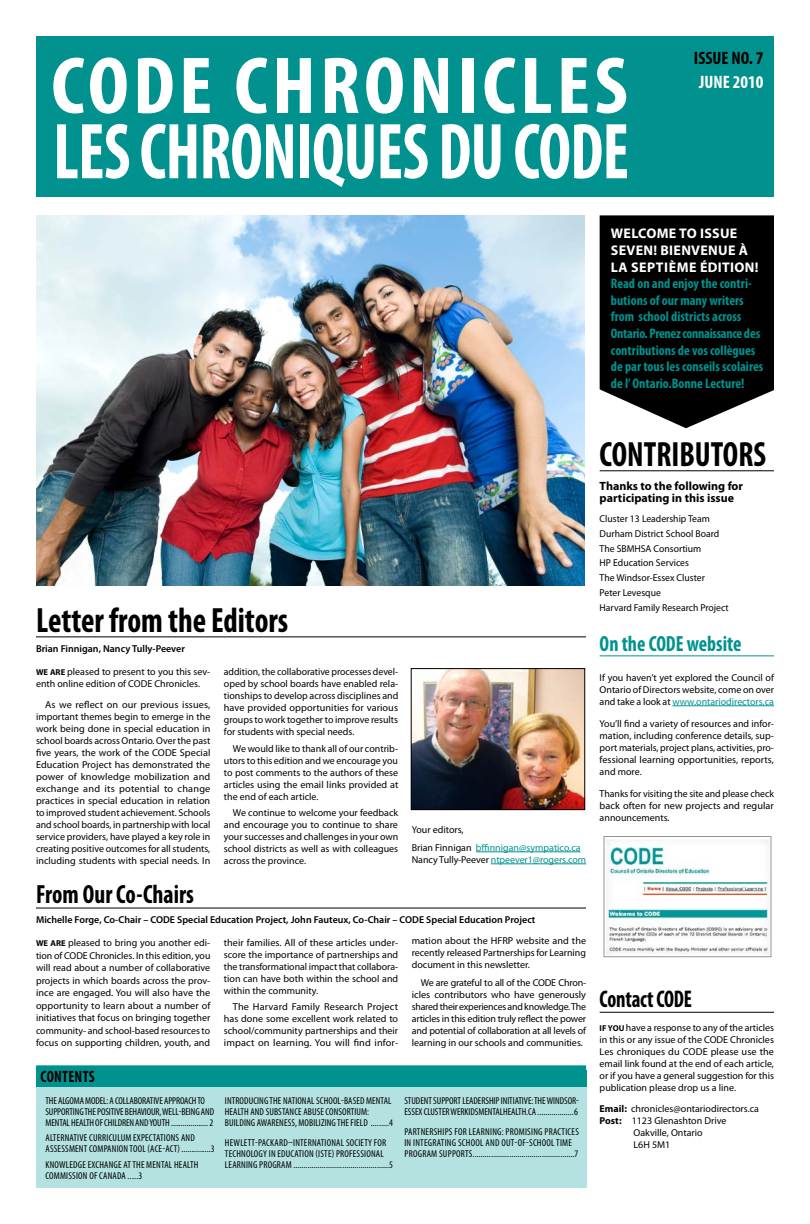
<style>
.page{position:relative;width:810px;height:1224px;background:#fff}
.page>*{position:absolute;margin:0;border:0;box-sizing:border-box;transform-origin:0 0}
.t1{font:700 condensed 81.5px "Myriad Pro";letter-spacing:.05em;color:#fff;scale:1.04 1}
.t2{font:700 condensed 80px "Myriad Pro";letter-spacing:-.01em;color:#fff;scale:.84 1}
.t3{font:700 condensed 35.2px "Myriad Pro";color:#000;scale:.91 1}
.t4{font:700 condensed 26.4px "Myriad Pro";color:#000;scale:.91 1}
.t5{font:700 condensed 24.2px "Myriad Pro";letter-spacing:-.01em;color:#000;scale:.85 1}
.t6{font:700 condensed 22px "Myriad Pro";color:#00928f;scale:.91 1}
.t7{font:700 condensed 18px "Myriad Pro";color:#000}
.t8{font:700 condensed 18px "Myriad Pro";color:#fff}
.t9{font:700 condensed 16.5px "Myriad Pro";letter-spacing:.02em;color:#000;scale:.91 1}
.t10{font:700 14px/16.8px "Myriad Pro";letter-spacing:.02em;color:#fff}
.t11{font:700 condensed 13.9px/16.6px "Myriad Pro";color:#00928f}
.t12{font:700 12px/12px "Myriad Pro";color:#000}
.t13{font:10px/12px "Myriad Pro";color:#000;text-align:justify}
.t14{font:condensed 10px/11px "Myriad Pro";letter-spacing:.015em;color:#000}
.t15{font:condensed 10px/11px "Myriad Pro";letter-spacing:-.01em;color:#000}
.t16{font:600 10px "Myriad Pro";color:#000}
.t17{font:condensed 10px/11px "Myriad Pro";letter-spacing:-.005em;color:#000}
.t18{font:10px "Myriad Pro";letter-spacing:-.01em;color:#00928f}
.s1{font-weight:700;font-size:8.5px}
.s2{color:#00928f}
.s3{color:#000}
.s4{font-weight:700}
</style>
<div class="page">
<div style="left:36px;top:1088px;width:550px;height:100px;background:#b3e2e1"></div>
<img style="left:37px;top:215px;width:548px;height:370px">
<div style="left:36px;top:36px;width:738px;height:160px;background:#01928f"></div>
<hr style="left:36px;top:636px;width:550px;height:1px;background:#000">
<hr style="left:476px;top:852px;width:105px;height:1px;background:#00928f">
<hr style="left:491px;top:864px;width:95px;height:1px;background:#00928f">
<hr style="left:600px;top:1012px;width:174px;height:1px;background:#000">
<svg style="left:600px;top:215px;width:174px;height:213px;background:#171717"></svg>
<hr style="left:600px;top:470px;width:174px;height:1px;background:#000">
<div style="left:36px;top:1071px;width:550px;height:16px;background:#01928f"></div>
<div style="left:36px;top:1065px;width:550px;height:20px;background:#00928f"></div>
<hr style="left:600px;top:655px;width:174px;height:1px;background:#00928f">
<hr style="left:672px;top:706px;width:102px;height:1px;background:#00928f">
<img style="left:413px;top:670px;width:170px;height:138px">
<div style="left:411px;top:668px;width:174px;height:142px;border:1px solid #000"></div>
<hr style="left:36px;top:908px;width:550px;height:1px;background:#000">
<img style="left:606px;top:836px;width:166px;height:121px">
<div style="left:604px;top:836px;width:167px;height:121px;border:1px solid #939598"></div>
<h1 class="t1" style="left:51px;top:35px;width:556px">CODE CHRONICLES</h1>
<h2 class="t2" style="left:53px;top:102px;width:687px">LES CHRONIQUES DU CODE</h2>
<h3 class="t7" style="left:694px;top:47px;width:71px">ISSUE NO. 7</h3>
<h3 class="t8" style="left:699px;top:71px;width:66px">JUNE 2010</h3>
<h3 class="t10" style="left:611px;top:224px;width:149px">WELCOME TO ISSUE<br>SEVEN! BIENVENUE À<br>LA SEPTième ÉDITION!</h3>
<h3 class="t11" style="left:611px;top:275px;width:154px">Read on and enjoy the contri&shy;butions of our many writers from school districts across<br>Ontario. Prenez connaissance des contributions de vos collègues de par tous les conseils scolaires de l’ Ontario.Bonne Lecture!</h3>
<h3 class="t3" style="left:36px;top:598px;width:279px">Letter from the Editors</h3>
<p class="t16" style="left:36px;top:642px;width:150px">Brian Finnigan, Nancy Tully-Peever</p>
<p class="t13" style="left:36px;top:666px;width:176px"><span class="s1">We are</span> pleased to present to you this sev&shy;enth online edition of CODE Chronicles.</p>
<p class="t13" style="left:36px;top:699px;width:176px;text-indent:9px">As we reflect on our previous issues, important themes begin to emerge in the work being done in special education in school boards across Ontario. Over the past five years, the work of the CODE Special Education Project has demonstrated the power of knowledge mobilization and exchange and its potential to change practices in special education in relation to improved student achievement. Schools and school boards, in partnership with local service providers, have played a key role in creating positive outcomes for all students, including students with special needs. In</p>
<p class="t13" style="left:224px;top:666px;width:176px">addition, the collaborative processes devel&shy;oped by school boards have enabled rela&shy;tionships to develop across disciplines and have provided opportunities for various groups to work together to improve results for students with special needs.</p>
<p class="t13" style="left:224px;top:742px;width:176px;text-indent:9px">We would like to thank all of our contrib&shy;utors to this edition and we encourage you to post comments to the authors of these articles using the email links provided at the end of each article.</p>
<p class="t13" style="left:224px;top:807px;width:176px;text-indent:9px">We continue to welcome your feedback and encourage you to continue to share your successes and challenges in your own school districts as well as with colleagues across the province.</p>
<p class="t13" style="left:412px;top:821px;width:170px;line-height:17.8px">Your editors,<br>Brian Finnigan <span class="s2">bffinnigan@sympatico.ca</span></p>
<p class="t18" style="left:412px;top:853px;width:176px"><span class="s3">Nancy Tully-Peever</span> ntpeever1@rogers.com</p>
<h3 class="t4" style="left:36px;top:878px;width:175px">From Our Co-Chairs</h3>
<p class="t16" style="left:36px;top:913px;width:501px">Michelle Forge, Co-Chair – CODE Special Education Project, John Fauteux, Co-Chair – CODE Special Education Project</p>
<p class="t13" style="left:36px;top:936px;width:176px;line-height:12.5px"><span class="s1">We are</span> pleased to bring you another edi&shy;tion of CODE Chronicles. In this edition, you will read about a number of collaborative projects in which boards across the prov&shy;ince are engaged. You will also have the opportunity to learn about a number of initiatives that focus on bringing together community- and school-based resources to focus on supporting children, youth, and</p>
<p class="t13" style="left:224px;top:937px;width:176px">their families. All of these articles under&shy;score the importance of partnerships and the transformational impact that collabora&shy;tion can have both within the school and within the community.</p>
<p class="t13" style="left:412px;top:935px;width:176px">mation about the HFRP website and the recently released Partnerships for Learning document in this newsletter.</p>
<p class="t13" style="left:412px;top:976px;width:176px;text-indent:9px">We are grateful to all of the CODE Chron&shy;icles contributors who have generously shared their experiences and knowledge. The articles in this edition truly reflect the power and potential of collaboration at all levels of learning in our schools and communities.</p>
<p class="t13" style="left:224px;top:1000px;width:176px;text-indent:9px">The Harvard Family Research Project has done some excellent work related to school/community partnerships and their impact on learning. You will find infor-</p>
<h3 class="t9" style="left:41px;top:1066px;width:61px">ConTENTS</h3>
<p class="t15" style="left:45px;top:1095px;width:170px">THE ALGOMA MODEL: A COLLABORATIVE APPROACH TO<br>SUPPORTING THE POSITIVE BEHAVIOUR, WELL-BEING AND<br>MENTAL HEALTH OF CHILDREN AND YOUTH ................... 2</p>
<p class="t14" style="left:45px;top:1132px;width:171px">ALTERNATIVE CURRICULUM EXPECTATIONS AND<br>ASSESSMENT COMPANION TOOL (ACE-ACT) ...............3</p>
<p class="t14" style="left:45px;top:1159px;width:155px">KNOWLEDGE EXCHANGE AT THE MENTAL HEALTH<br>COMMISSION OF CANADA .....3</p>
<p class="t14" style="left:225px;top:1095px;width:170px">INTRODUCING THE NATIONAL SCHOOL-BASED MENTAL<br>HEALTH AND SUBSTANCE ABUSE CONSORTIUM:<br>BUILDING AWARENESS, MOBILIZING THE FIELD .........4</p>
<p class="t14" style="left:225px;top:1137px;width:39px">HEWLETT-PACKA</p>
<p class="t14" style="left:225px;top:1137px;width:170px;text-indent:54px">RD–INTERNATIONAL SOCIETY FOR<br>TECHNOLOGY IN EDUCATION (ISTE) PROFESSIONAL<br>LEARNING PROGRAM ...............................................5</p>
<p class="t17" style="left:404px;top:1095px;width:176px">STUDENT SUPPORT LEADERSHIP INITIATIVE: THE WINDSOR-<br>ESSEX CLUSTER WERKIDSMENTALHEALTH.CA ..................6</p>
<p class="t14" style="left:404px;top:1126px;width:176px">PARTNERSHIPS FOR LEARNING: PROMISING PRACTICES<br>IN INTEGRATING SCHOOL AND OUT-OF-SCHOOL TIME<br>PROGRAM SUPPORTS..................................................7</p>
<h3 class="t3" style="left:600px;top:432px;width:184px">CONTRIBUTORS</h3>
<p class="t12" style="left:600px;top:480px;width:145px">Thanks to the following for participating in this issue</p>
<p class="t13" style="left:600px;top:511px;width:131px;line-height:14.9px;text-align:left">Cluster 13 Leadership Team<br>Durham District School Board<br>The SBMHSA Consortium<br>HP Education Services<br>The Windsor-Essex Cluster<br>Peter Levesque<br>Harvard Family Research Project</p>
<h3 class="t6" style="left:600px;top:630px;width:158px">On the CODE website</h3>
<p class="t13" style="left:600px;top:671px;width:176px">If you haven’t yet explored the Council of Ontario of Directors website, come on over and take a look at <span class="s2">www.ontariodirectors.ca</span></p>
<p class="t13" style="left:600px;top:718px;width:176px">You’ll find a variety of resources and infor&shy;mation, including conference details, sup&shy;port materials, project plans, activities, pro&shy;fessional learning opportunities, reports, and more.</p>
<p class="t13" style="left:600px;top:788px;width:176px">Thanks for visiting the site and please check back often for new projects and regular announcements.</p>
<h3 class="t5" style="left:600px;top:984px;width:110px">Contact CODE</h3>
<p class="t13" style="left:600px;top:1022px;width:176px"><span class="s1">If you</span> have a response to any of the articles in this or any issue of the CODE Chronicles Les chroniques du CODE please use the email link found at the end of each article, or if you have a general suggestion for this publication please drop us a line.</p>
<p class="t13" style="left:600px;top:1103px;width:161px"><span class="s4">Email:</span> chronicles@ontariodirectors.ca</p>
<p class="t13" style="left:600px;top:1115px;width:128px"><span class="s4">Post:</span> 1123 Glenashton Drive</p>
<p class="t13" style="left:634px;top:1127px;width:71px">Oakville, Ontario</p>
<p class="t13" style="left:634px;top:1139px;width:38px">L6H 5M1</p>
</div>
